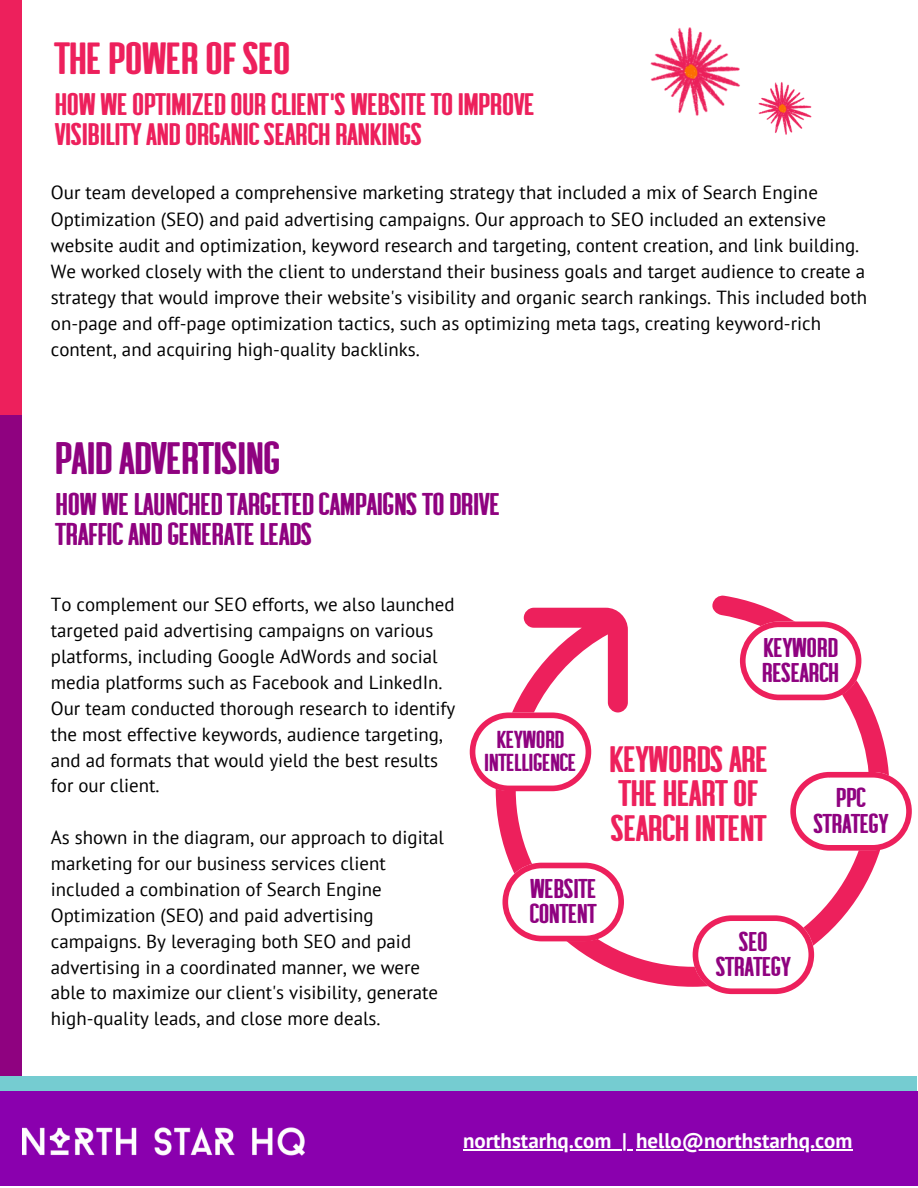
<style>
.page{position:relative;width:918px;height:1188px;background:#fff}
.page>*{position:absolute;margin:0;border:0;box-sizing:border-box;transform-origin:0 0}
.t1{font:45.45px "Summer Loving Sans";color:#8f0280}
.t2{font:45.15px "Summer Loving Sans";color:#ed205c}
.t3{font:36.9px/34.3px "Summer Loving Sans";color:#ed205c}
.t4{font:31.5px/30.2px "Summer Loving Sans";color:#8f0280}
.t5{font:31.2px/29.8px "Summer Loving Sans";color:#ed205c}
.t6{font:27.15px/25.3px "Summer Loving Sans";color:#8f0280}
.t7{font:24.6px/23px "Summer Loving Sans";color:#8f0280}
.t8{font:700 21px "PT Sans";color:#fff}
.t9{font:18.9px/25.8px "PT Sans";color:#000}
.s1{font-size:36.9px;color:#ed205c}
</style>
<div class="page">
<div style="left:0;top:0;width:22px;height:430px;background:#ed205c"></div>
<div style="left:0;top:415px;width:22px;height:671px;background:#8f0280"></div>
<div style="left:0;top:1077px;width:917px;height:21px;background:#75ccd1"></div>
<div style="left:0;top:1092px;width:918px;height:94px;background:#8a00ae"></div>
<img style="left:22px;top:1127px;width:283px;height:29px">
<svg style="left:496px;top:595px;width:393px;height:392px"></svg>
<svg style="left:740px;top:622px;width:121px;height:78px"></svg>
<svg style="left:790px;top:772px;width:122px;height:79px"></svg>
<svg style="left:693px;top:915px;width:121px;height:79px"></svg>
<svg style="left:502px;top:863px;width:122px;height:78px"></svg>
<svg style="left:470px;top:712px;width:121px;height:79px"></svg>
<img style="left:650px;top:27px;width:79px;height:86px">
<img style="left:687px;top:58px;width:125px;height:77px">
<hr style="left:463px;top:1149px;width:148px;height:1px;background:#fff">
<svg style="left:611px;top:1149px;width:21px;height:1px"></svg>
<hr style="left:636px;top:1149px;width:217px;height:1px;background:#fff">
<h2 class="t2" style="left:55px;top:32px;width:237px">THE POWER OF SEO</h2>
<h3 class="t5" style="left:55px;top:89px;width:481px">HOW WE OPTIMIZED OUR CLIENT'S WEBSITE TO IMPROVE<br>VISIBILITY AND ORGANIC SEARCH RANKINGS</h3>
<p class="t9" style="left:51px;top:179px;width:818px">Our team developed a comprehensive marketing strategy that included a mix of Search Engine Optimization (SEO) and paid advertising campaigns. Our approach to SEO included an extensive website audit and optimization, keyword research and targeting, content creation, and link building.<br>We worked closely with the client to understand their business goals and target audience to create a strategy that would improve their website's visibility and organic search rankings. This included both on-page and off-page optimization tactics, such as optimizing meta tags, creating keyword-rich content, and acquiring high-quality backlinks.</p>
<h1 class="t1" style="left:55px;top:432px;width:227px">PAID ADVERTISING</h1>
<h3 class="t4" style="left:56px;top:489px;width:446px">HOW WE LAUNCHED TARGETED CAMPAIGNS TO DRIVE<br>TRAFFIC AND GENERATE LEADS</h3>
<p class="t9" style="left:51px;top:591px;width:406px">To complement our SEO efforts, we also launched targeted paid advertising campaigns on various platforms, including Google AdWords and social media platforms such as Facebook and LinkedIn.<br>Our team conducted thorough research to identify the most effective keywords, audience targeting, and ad formats that would yield the best results for our client.</p>
<p class="t9" style="left:51px;top:824px;width:395px">As shown in the diagram, our approach to digital marketing for our business services client included a combination of Search Engine Optimization (SEO) and paid advertising campaigns. By leveraging both SEO and paid advertising in a coordinated manner, we were able to maximize our client's visibility, generate high-quality leads, and close more deals.</p>
<h3 class="t6" style="left:762px;top:634px;width:78px">KEYWORD<br>RESEARCH</h3>
<h3 class="t7" style="left:485px;top:728px;width:285px;text-indent:12px">KEYWORD<br>INTELLIGENCE <span class="s1">KEYWORDS ARE</span></h3>
<h3 class="t3" style="left:611px;top:776px;width:157px">THE HEART OF<br>SEARCH INTENT</h3>
<h3 class="t6" style="left:530px;top:876px;width:68px">WEBSITE<br>CONTENT</h3>
<h3 class="t6" style="left:716px;top:928px;width:76px;text-align:center">SEO<br>STRATEGY</h3>
<h3 class="t6" style="left:814px;top:785px;width:76px;text-align:center">PPC<br>STRATEGY</h3>
<p class="t8" style="left:463px;top:1127px;width:391px">northstarhq.com | hello@northstarhq.com</p>
</div>
